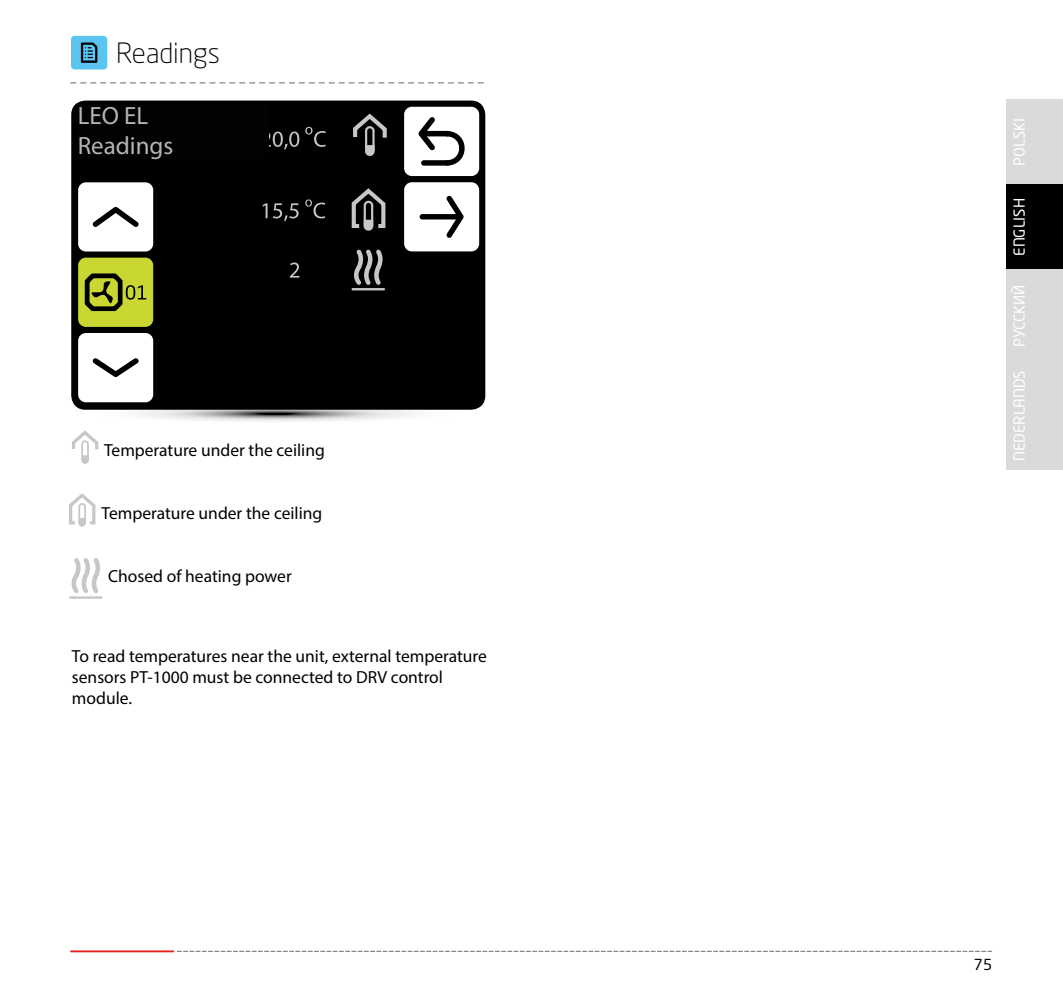
<style>
.page{position:relative;width:1063px;height:993px;background:#fff}
.page>*{position:absolute;margin:0;border:0;box-sizing:border-box;transform-origin:0 0}
.t1{font:300 27.5px "Neo Sans Pro Cyr";color:#000}
.t2{font:25px/30px "Myriad Pro";color:#b5b5b5}
.t3{font:17.5px/21px "Myriad Pro";color:#000}
.t4{font:15px "Neo Tech Pro";color:#fff}
.t5{font:15px "Neo Sans Pro Cyr";letter-spacing:-.02em;color:#fff}
.t6{font:15px "Neo Tech Pro";color:#000}
</style>
<div class="page">
<svg style="left:177px;top:950px;width:815px;height:1px"></svg>
<hr style="left:70px;top:950px;width:104px;height:1px;background:#e41f18">
<svg style="left:1006px;top:99px;width:57px;height:370px;background:#a7a7a7"></svg>
<svg style="left:70px;top:82px;width:414px;height:1px"></svg>
<div style="left:71px;top:36px;width:36px;height:33px;background:#5bc5f2;border-radius:4px"></div>
<svg style="left:81px;top:42px;width:16px;height:21px"></svg>
<div style="left:71px;top:100px;width:414px;height:309px;background:#000;border-radius:14px"></div>
<div style="left:404px;top:107px;width:75px;height:69px;background:#fff;border-radius:8px"></div>
<svg style="left:418px;top:117px;width:47px;height:48px"></svg>
<div style="left:78px;top:257px;width:75px;height:70px;background:#cad632;border-radius:8px"></div>
<div style="left:78px;top:333px;width:75px;height:69px;background:#fff;border-radius:8px"></div>
<svg style="left:92px;top:358px;width:47px;height:19px"></svg>
<div style="left:78px;top:182px;width:75px;height:69px;background:#fff;border-radius:8px"></div>
<svg style="left:92px;top:207px;width:47px;height:20px"></svg>
<div style="left:404px;top:182px;width:75px;height:69px;background:#fff;border-radius:8px"></div>
<svg style="left:420px;top:195px;width:44px;height:43px"></svg>
<div style="left:420px;top:214px;width:42px;height:5px;background:#000;border-radius:3px"></div>
<svg style="left:85px;top:273px;width:61px;height:38px"></svg>
<svg style="left:305px;top:127px;width:8px;height:7px"></svg>
<svg style="left:307px;top:128px;width:19px;height:19px"></svg>
<svg style="left:263px;top:203px;width:36px;height:18px"></svg>
<svg style="left:307px;top:200px;width:18px;height:18px"></svg>
<svg style="left:353px;top:113px;width:34px;height:43px"></svg>
<svg style="left:352px;top:188px;width:34px;height:43px"></svg>
<svg style="left:69px;top:493px;width:26px;height:33px"></svg>
<svg style="left:72px;top:401px;width:413px;height:62px"></svg>
<svg style="left:354px;top:249px;width:29px;height:36px"></svg>
<hr style="left:351px;top:288px;width:34px;height:2px;background:#c7c7c7">
<svg style="left:71px;top:558px;width:29px;height:35px"></svg>
<hr style="left:69px;top:596px;width:34px;height:2px;background:#c7c7c7">
<svg style="left:290px;top:262px;width:9px;height:15px"></svg>
<svg style="left:269px;top:131px;width:30px;height:19px"></svg>
<h1 class="t1" style="left:116px;top:37px;width:105px">Readings</h1>
<h2 class="t2" style="left:78px;top:101px;width:97px">LEO EL<br>Readings</h2>
<p class="t3" style="left:104px;top:439px;width:222px">Temperature under the ceiling</p>
<p class="t3" style="left:102px;top:502px;width:222px">Temperature under the ceiling</p>
<p class="t3" style="left:108px;top:564px;width:185px">Chosed of heating power</p>
<p class="t3" style="left:72px;top:645px;width:416px">To read temperatures near the unit, external temperature sensors PT-1000 must be connected to DRV control module.</p>
<p class="t4" style="left:1010px;top:166px;width:49px;rotate:-90deg">POLSKI</p>
<p class="t4" style="left:1010px;top:256px;width:59px;rotate:-90deg">ENGLISH</p>
<p class="t5" style="left:1010px;top:346px;width:63px;rotate:-90deg">РУССКИЙ</p>
<p class="t4" style="left:1010px;top:461px;width:92px;rotate:-90deg">NEDERLANDS</p>
<p class="t6" style="left:974px;top:955px;width:20px">75</p>
</div>
